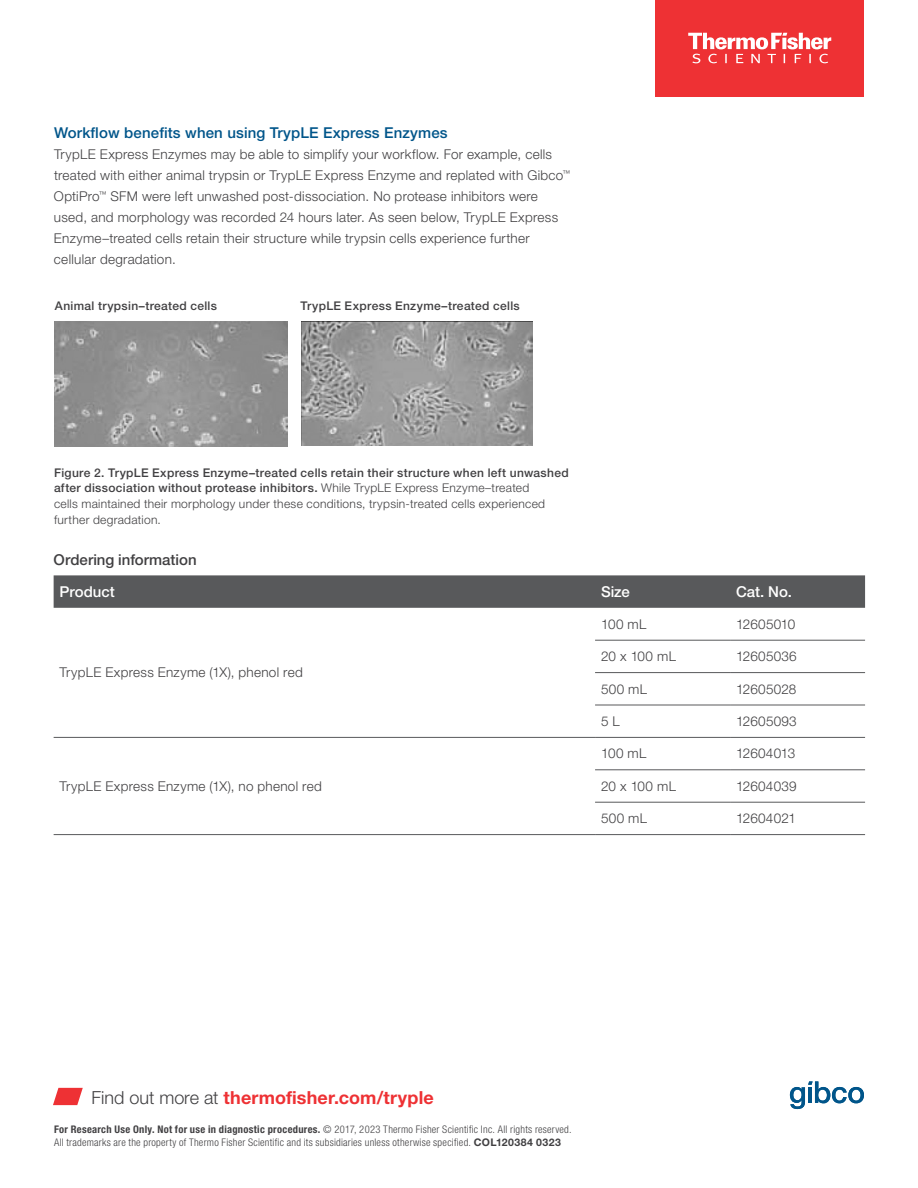
<style>
.page{position:relative;width:918px;height:1188px;background:#fff}
.page>*{position:absolute;margin:0;border:0;box-sizing:border-box;transform-origin:0 0}
.t1{font:700 18px "Helvetica Neue LTW1 G";letter-spacing:.01em;color:#ee3134}
.t2{font:500 15px "Helvetica Neue LTW1 G";letter-spacing:.01em;color:#00558a}
.t3{font:500 15px "Helvetica Neue LTW1 G";color:#414042}
.t4{font:500 15px "Helvetica Neue LTW1 G";color:#fff}
.t5{font:300 13.5px/21px "Helvetica Neue LTW1 G";letter-spacing:.02em;color:#414042}
.t6{font:300 13.5px "Helvetica Neue LTW1 G";color:#414042}
.t7{font:300 12px/15.8px "Helvetica Neue LTW1 G";letter-spacing:.025em;color:#414042}
.t8{font:500 12px "Helvetica Neue LTW1 G";letter-spacing:.03em;color:#414042}
.t9{font:300 condensed 10.5px/13.5px "Helvetica Neue LTW1 G";letter-spacing:.025em;color:#414042}
.s1{font-weight:500}
.s2{font-weight:300;color:#414042}
.s3{font-weight:700}
.s4{font-weight:700;font-stretch:normal}
</style>
<div class="page">
<svg style="left:53px;top:1088px;width:30px;height:17px"></svg>
<div style="left:54px;top:575px;width:811px;height:33px;background:#58595b"></div>
<hr style="left:54px;top:834px;width:541px;height:1px;background:#58595b">
<hr style="left:595px;top:640px;width:135px;height:1px;background:#58595b">
<hr style="left:730px;top:640px;width:135px;height:1px;background:#58595b">
<hr style="left:595px;top:672px;width:135px;height:1px;background:#58595b">
<hr style="left:730px;top:672px;width:135px;height:1px;background:#58595b">
<hr style="left:595px;top:705px;width:135px;height:1px;background:#58595b">
<hr style="left:730px;top:705px;width:135px;height:1px;background:#58595b">
<hr style="left:54px;top:737px;width:541px;height:1px;background:#58595b">
<hr style="left:595px;top:737px;width:135px;height:1px;background:#58595b">
<hr style="left:730px;top:737px;width:135px;height:1px;background:#58595b">
<hr style="left:595px;top:770px;width:135px;height:1px;background:#58595b">
<hr style="left:730px;top:770px;width:135px;height:1px;background:#58595b">
<hr style="left:595px;top:802px;width:135px;height:1px;background:#58595b">
<hr style="left:730px;top:802px;width:135px;height:1px;background:#58595b">
<hr style="left:595px;top:834px;width:135px;height:1px;background:#58595b">
<hr style="left:730px;top:834px;width:135px;height:1px;background:#58595b">
<img style="left:54px;top:321px;width:233px;height:126px">
<img style="left:301px;top:321px;width:231px;height:125px">
<svg style="left:790px;top:1081px;width:74px;height:28px"></svg>
<div style="left:656px;top:0;width:208px;height:96px;background:#ee3134"></div>
<svg style="left:688px;top:33px;width:143px;height:30px"></svg>
<p class="t2" style="left:54px;top:124px;width:395px">Workflow benefits when using TrypLE Express Enzymes</p>
<p class="t5" style="left:54px;top:144px;width:518px">TrypLE Express Enzymes may be able to simplify your workflow. For example, cells treated with either animal trypsin or TrypLE Express Enzyme and replated with Gibco<sup>™ </sup>OptiPro<sup>™</sup> SFM were left unwashed post-dissociation. No protease inhibitors were used, and morphology was recorded 24 hours later. As seen below, TrypLE Express Enzyme–treated cells retain their structure while trypsin cells experience further cellular degradation.</p>
<p class="t8" style="left:55px;top:298px;width:164px">Animal trypsin–treated cells</p>
<p class="t8" style="left:301px;top:298px;width:221px">TrypLE Express Enzyme–treated cells</p>
<p class="t7" style="left:54px;top:465px;width:516px"><span class="s1">Figure 2. TrypLE Express Enzyme–treated cells retain their structure when left unwashed after dissociation without protease inhibitors.</span> While TrypLE Express Enzyme–treated<br>cells maintained their morphology under these conditions, trypsin-treated cells experienced further degradation.</p>
<p class="t3" style="left:54px;top:550px;width:145px">Ordering information</p>
<p class="t4" style="left:60px;top:583px;width:57px">Product</p>
<p class="t4" style="left:601px;top:583px;width:30px">Size</p>
<p class="t4" style="left:736px;top:583px;width:57px">Cat. No.</p>
<p class="t5" style="left:60px;top:662px;width:245px">TrypLE Express Enzyme (1X), phenol red</p>
<p class="t5" style="left:60px;top:775px;width:264px">TrypLE Express Enzyme (1X), no phenol red</p>
<p class="t5" style="left:601px;top:613px;width:47px">100 mL</p>
<p class="t6" style="left:736px;top:616px;width:61px">12605010</p>
<p class="t5" style="left:601px;top:646px;width:76px">20 x 100 mL</p>
<p class="t5" style="left:736px;top:646px;width:62px">12605036</p>
<p class="t5" style="left:601px;top:678px;width:47px">500 mL</p>
<p class="t5" style="left:736px;top:678px;width:62px">12605028</p>
<p class="t5" style="left:601px;top:711px;width:20px">5 L</p>
<p class="t5" style="left:736px;top:711px;width:62px">12605093</p>
<p class="t5" style="left:601px;top:743px;width:47px">100 mL</p>
<p class="t6" style="left:736px;top:745px;width:61px">12604013</p>
<p class="t5" style="left:601px;top:775px;width:76px">20 x 100 mL</p>
<p class="t5" style="left:736px;top:775px;width:62px">12604039</p>
<p class="t5" style="left:601px;top:808px;width:47px">500 mL</p>
<p class="t5" style="left:736px;top:808px;width:61px">12604021</p>
<h1 class="t1" style="left:92px;top:1086px;width:344px"><span class="s2">Find out more at</span> thermofisher.com/tryple</h1>
<p class="t9" style="left:54px;top:1122px;width:519px"><span class="s3">For Research Use Only. Not for use in diagnostic procedures.</span> © 2017, 2023 Thermo Fisher Scientific Inc. All rights reserved.<br>All trademarks are the property of Thermo Fisher Scientific and its subsidiaries unless otherwise specified. <span class="s4">COL120384 0323</span></p>
</div>
